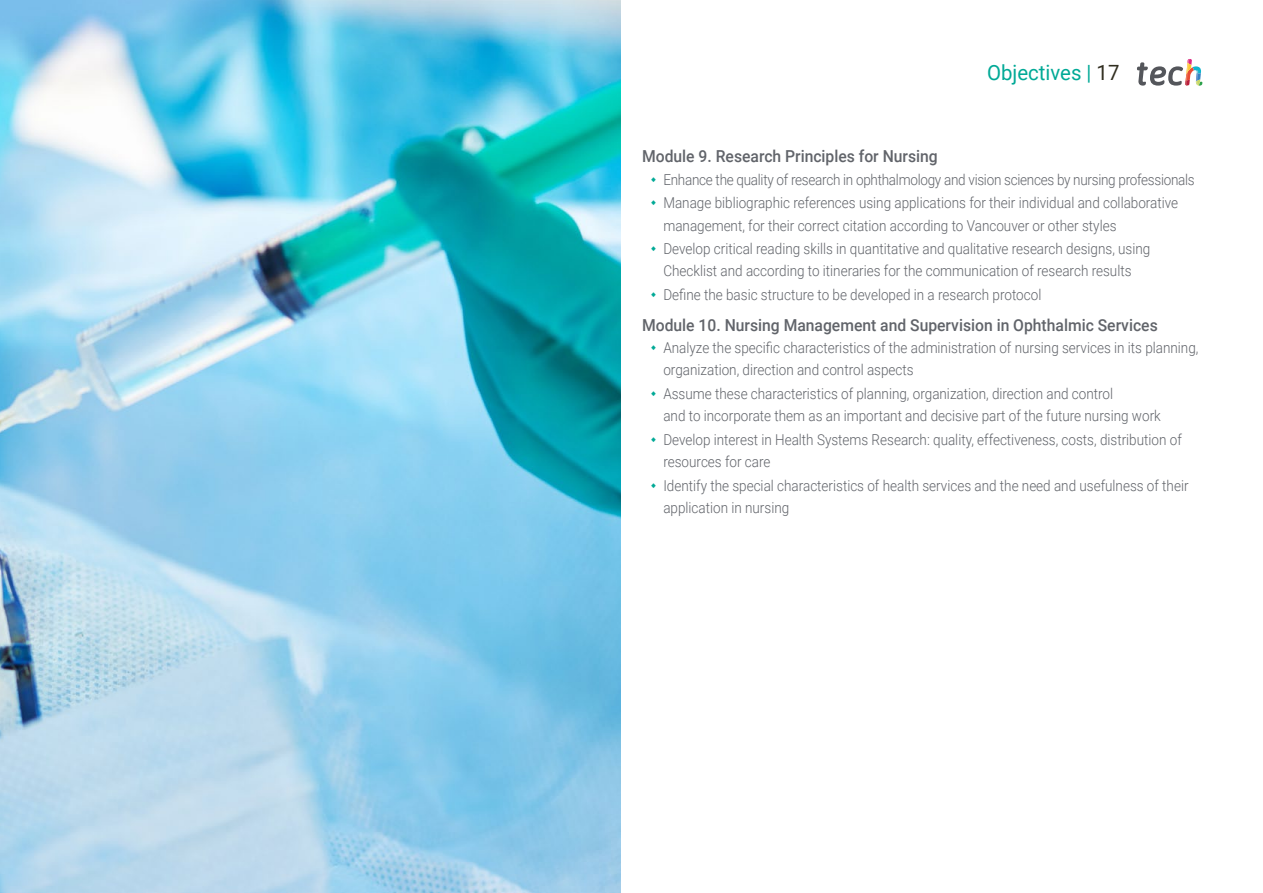
<style>
.page{position:relative;width:1263px;height:893px;background:#fff}
.page>*{position:absolute;margin:0;border:0;box-sizing:border-box;transform-origin:0 0}
.t1{font:21px "Roboto";color:#00a996}
.t2{font:500 16.5px "Roboto";color:#61646a;scale:.95 1}
.t3{font:300 15px/22.8px "Roboto";color:#61646a;scale:.9 1}
.s1{color:#312e20}
</style>
<div class="page">
<svg style="left:1137px;top:59px;width:65px;height:27px"></svg>
<img style="left:0;top:0;width:621px;height:893px">
<h1 class="t1" style="left:987px;top:57px;width:134px">Objectives | <span class="s1">17</span></h1>
<p class="t2" style="left:642px;top:145px;width:313px">Module 9. Research Principles for Nursing</p>
<p class="t3" style="left:663px;top:167px;width:592px">Enhance the quality of research in ophthalmology and vision sciences by nursing professionals Manage bibliographic references using applications for their individual and collaborative management, for their correct citation according to Vancouver or other styles<br>Develop critical reading skills in quantitative and qualitative research designs, using Checklist and according to itineraries for the communication of research results<br>Define the basic structure to be developed in a research protocol</p>
<p class="t2" style="left:642px;top:313px;width:544px">Module 10. Nursing Management and Supervision in Ophthalmic Services</p>
<p class="t3" style="left:663px;top:336px;width:596px">Analyze the specific characteristics of the administration of nursing services in its planning, organization, direction and control aspects<br>Assume these characteristics of planning, organization, direction and control<br>and to incorporate them as an important and decisive part of the future nursing work Develop interest in Health Systems Research: quality, effectiveness, costs, distribution of resources for care<br>Identify the special characteristics of health services and the need and usefulness of their application in nursing</p>
</div>
